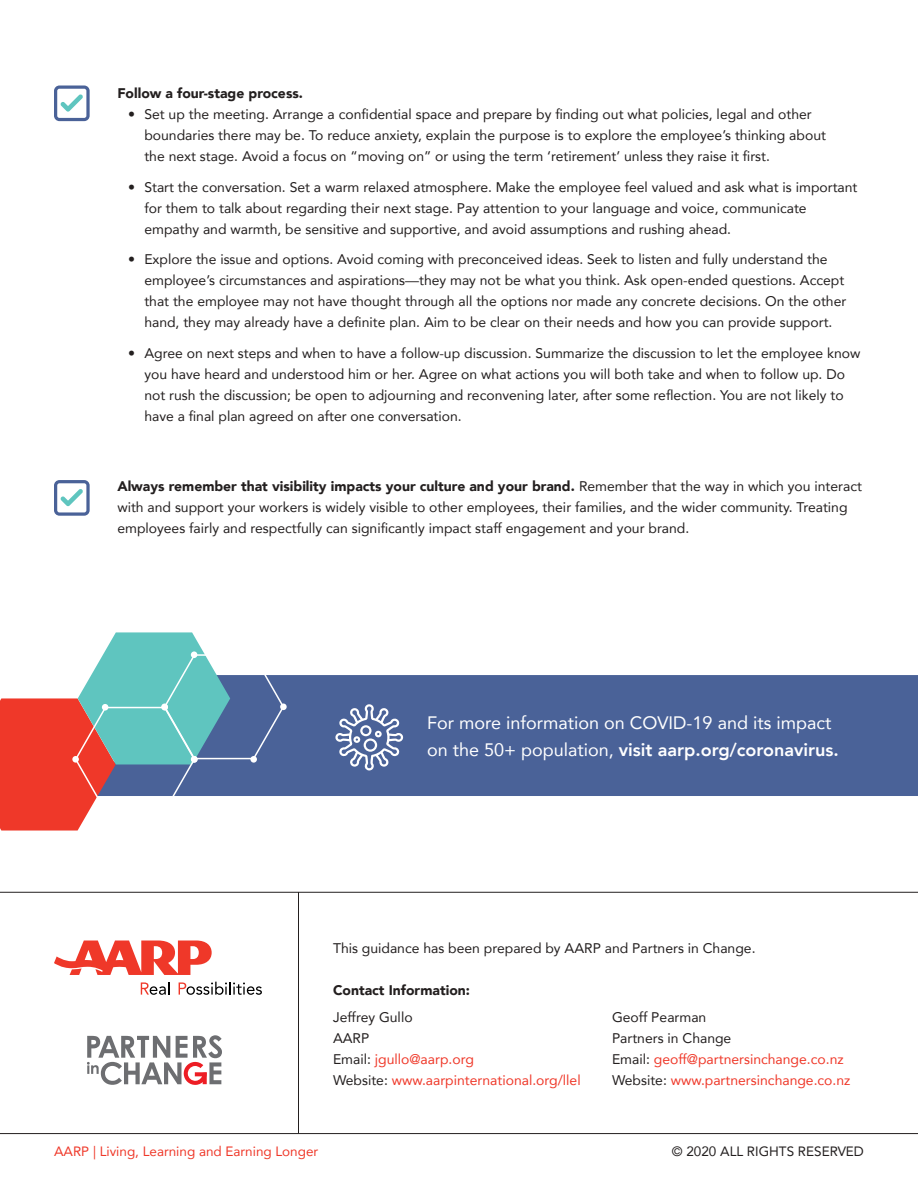
<style>
.page{position:relative;width:918px;height:1188px;background:#fff}
.page>*{position:absolute;margin:0;border:0;box-sizing:border-box;transform-origin:0 0}
.t1{font:18px/27px "Avenir";color:#fff}
.t2{font:13.95px/21px "Avenir";color:#231f1f}
.t3{font:13.95px/21px "Avenir";color:#ef3829}
.t4{font:900 13.95px "Avenir";color:#231f1f}
.t5{font:13.5px "Avenir";color:#ef3829}
.t6{font:13.5px "Avenir";color:#231f1f}
.s1{font-weight:900}
.s2{font-weight:800}
.s3{color:#231f1f}
</style>
<div class="page">
<svg style="left:54px;top:941px;width:158px;height:34px"></svg>
<svg style="left:141px;top:982px;width:29px;height:13px"></svg>
<svg style="left:179px;top:982px;width:83px;height:13px"></svg>
<hr style="left:0;top:1133px;width:918px;height:1px;background:#231f1f">
<hr style="left:0;top:892px;width:918px;height:1px;background:#231f1f">
<hr style="left:298px;top:892px;width:1px;height:241px;background:#231f1f">
<div style="left:285px;top:675px;width:633px;height:121px;background:#4a6298"></div>
<svg style="left:335px;top:704px;width:68px;height:66px"></svg>
<svg style="left:0;top:632px;width:285px;height:199px"></svg>
<div style="left:191px;top:651px;width:6px;height:7px;background:#fff;border-radius:50%"></div>
<div style="left:250px;top:651px;width:7px;height:7px;background:#fff;border-radius:50%"></div>
<div style="left:191px;top:756px;width:6px;height:7px;background:#fff;border-radius:50%"></div>
<div style="left:250px;top:756px;width:7px;height:7px;background:#fff;border-radius:50%"></div>
<div style="left:161px;top:704px;width:7px;height:6px;background:#fff;border-radius:50%"></div>
<div style="left:280px;top:704px;width:7px;height:6px;background:#fff;border-radius:50%"></div>
<svg style="left:54px;top:86px;width:36px;height:35px"></svg>
<svg style="left:54px;top:480px;width:36px;height:36px"></svg>
<svg style="left:87px;top:1035px;width:135px;height:50px"></svg>
<p class="t4" style="left:117px;top:81px;width:187px">Follow a four-stage process.</p>
<p class="t2" style="left:144px;top:103px;width:683px;text-indent:-16px">• Set up the meeting. Arrange a confidential space and prepare by finding out what policies, legal and other boundaries there may be. To reduce anxiety, explain the purpose is to explore the employee’s thinking about the next stage. Avoid a focus on “moving on” or using the term ‘retirement’ unless they raise it first.</p>
<p class="t2" style="left:144px;top:176px;width:715px;text-indent:-16px">• Start the conversation. Set a warm relaxed atmosphere. Make the employee feel valued and ask what is important for them to talk about regarding their next stage. Pay attention to your language and voice, communicate empathy and warmth, be sensitive and supportive, and avoid assumptions and rushing ahead.</p>
<p class="t2" style="left:144px;top:249px;width:704px;text-indent:-16px">• Explore the issue and options. Avoid coming with preconceived ideas. Seek to listen and fully understand the employee’s circumstances and aspirations—they may not be what you think. Ask open-ended questions. Accept that the employee may not have thought through all the options nor made any concrete decisions. On the other hand, they may already have a definite plan. Aim to be clear on their needs and how you can provide support.</p>
<p class="t2" style="left:144px;top:342px;width:718px;text-indent:-16px">• Agree on next steps and when to have a follow-up discussion. Summarize the discussion to let the employee know you have heard and understood him or her. Agree on what actions you will both take and when to follow up. Do not rush the discussion; be open to adjourning and reconvening later, after some reflection. You are not likely to have a final plan agreed on after one conversation.</p>
<p class="t2" style="left:117px;top:475px;width:746px"><span class="s1">Always remember that visibility impacts your culture and your brand.</span> Remember that the way in which you interact with and support your workers is widely visible to other employees, their families, and the wider community. Treating employees fairly and respectfully can significantly impact staff engagement and your brand.</p>
<p class="t1" style="left:427px;top:709px;width:413px">For more information on COVID-19 and its impact on the 50+ population, <span class="s2">visit aarp.org/coronavirus.</span></p>
<p class="t2" style="left:333px;top:937px;width:424px">This guidance has been prepared by AARP and Partners in Change.</p>
<p class="t4" style="left:333px;top:978px;width:139px">Contact Information:</p>
<p class="t3" style="left:333px;top:1006px;width:249px"><span class="s3">Jeffrey Gullo<br>AARP<br>Email:</span> jgullo@aarp.org<br><span class="s3">Website:</span> www.aarpinternational.org/llel</p>
<p class="t3" style="left:612px;top:1006px;width:240px"><span class="s3">Geoff Pearman<br>Partners in Change<br>Email:</span> geoff@partnersinchange.co.nz<br><span class="s3">Website:</span> www.partnersinchange.co.nz</p>
<p class="t5" style="left:54px;top:1141px;width:266px">AARP | Living, Learning and Earning Longer</p>
<p class="t6" style="left:672px;top:1141px;width:194px">© 2020 ALL RIGHTS RESERVED</p>
</div>
